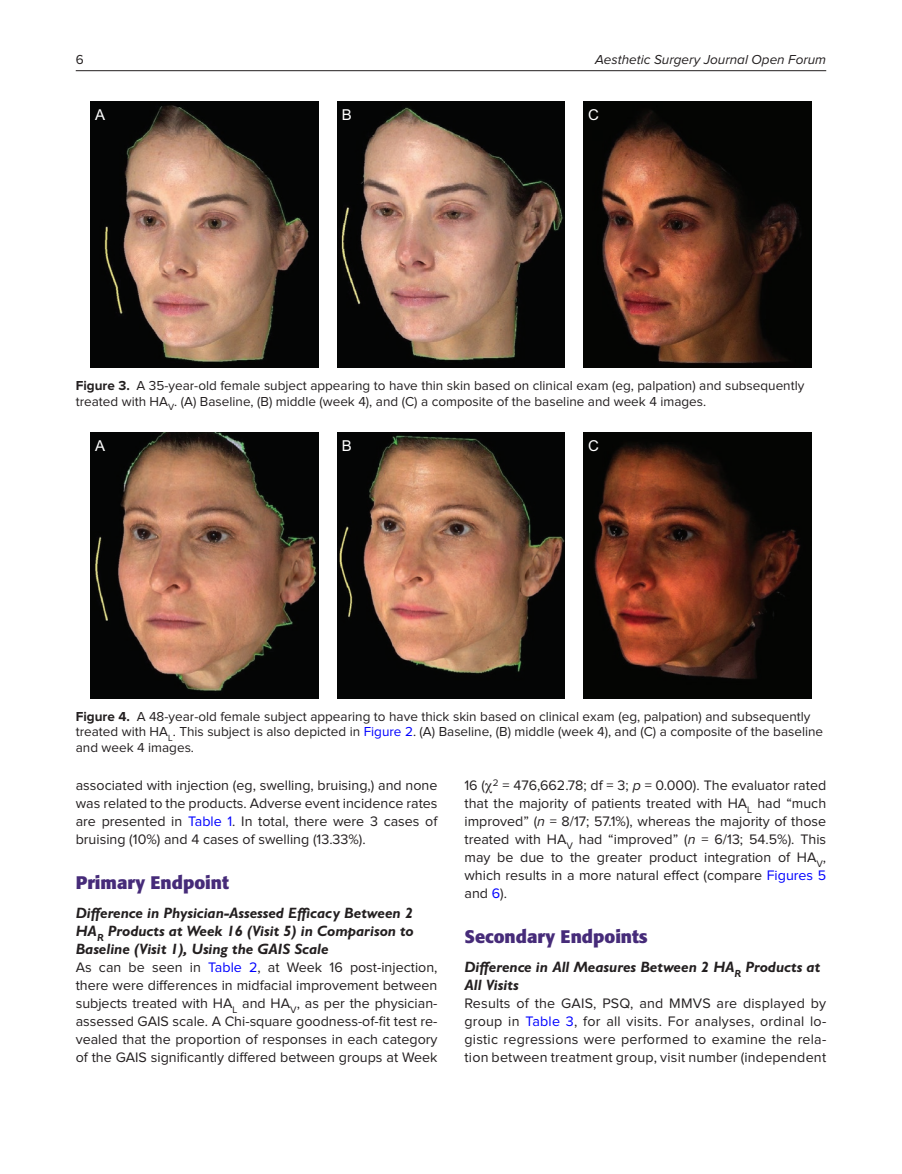
<style>
.page{position:relative;width:902px;height:1174px;background:#fff}
.page>*{position:absolute;margin:0;border:0;box-sizing:border-box;transform-origin:0 0}
.t1{font:700 18px "Formata";color:#462b79}
.t2{font:italic 700 15px/18px "Gill Sans MT Std";color:#231f20;text-align:justify}
.t3{font:15px "Arial MT Std";color:#fff}
.t4{font:14.25px/18px "Proxima Nova";color:#231f20;text-align:justify}
.t5{font:13.5px/15.8px "Proxima Nova";color:#231f20}
.t6{font:italic 13.5px "Proxima Nova";color:#231f20}
.s1{font-weight:700}
.s2{color:#00f}
.s3{font-family:"Gandhari Unicode"}
.s4{font-style:italic}
</style>
<div class="page">
<hr style="left:76px;top:70px;width:750px;height:1px;background:#231f20">
<img style="left:91px;top:102px;width:227px;height:265px">
<img style="left:337px;top:102px;width:227px;height:265px">
<img style="left:583px;top:102px;width:228px;height:265px">
<img style="left:91px;top:432px;width:227px;height:266px">
<img style="left:337px;top:432px;width:227px;height:266px">
<img style="left:583px;top:432px;width:228px;height:266px">
<p class="t5" style="left:76px;top:52px;width:9px">6</p>
<p class="t6" style="left:595px;top:54px;width:233px">Aesthetic Surgery Journal Open Forum</p>
<p class="t3" style="left:95px;top:106px;width:12px">A</p>
<p class="t3" style="left:342px;top:106px;width:12px">B</p>
<p class="t3" style="left:588px;top:106px;width:12px">C</p>
<p class="t5" style="left:76px;top:378px;width:730px"><span class="s1">Figure 3.</span> A 35-year-old female subject appearing to have thin skin based on clinical exam (eg, palpation) and subsequently treated with HA<sub>V</sub>. (A) Baseline, (B) middle (week 4), and (C) a composite of the baseline and week 4 images.</p>
<p class="t3" style="left:95px;top:437px;width:12px">A</p>
<p class="t3" style="left:342px;top:437px;width:12px">B</p>
<p class="t3" style="left:588px;top:437px;width:12px">C</p>
<p class="t5" style="left:76px;top:709px;width:748px"><span class="s1">Figure 4.</span> A 48-year-old female subject appearing to have thick skin based on clinical exam (eg, palpation) and subsequently treated with HA<sub>L</sub>. This subject is also depicted in <span class="s2">Figure 2</span>. (A) Baseline, (B) middle (week 4), and (C) a composite of the baseline and week 4 images.</p>
<p class="t4" style="left:76px;top:777px;width:363px">associated with injection (eg, swelling, bruising,) and none was related to the products. Adverse event incidence rates are presented in <span class="s2">Table 1</span>. In total, there were 3 cases of bruising (10%) and 4 cases of swelling (13.33%).</p>
<p class="t1" style="left:76px;top:871px;width:155px">Primary Endpoint</p>
<p class="t2" style="left:76px;top:903px;width:339px">Difference in Physician-Assessed Efficacy Between 2<br>HA<sub>R</sub> Products at Week 16 (Visit 5) in Comparison to Baseline (Visit 1), Using the GAIS Scale</p>
<p class="t4" style="left:76px;top:958px;width:363px">As can be seen in <span class="s2">Table 2</span>, at Week 16 post-injection, there were differences in midfacial improvement between subjects treated with HA<sub>L</sub> and HA<sub>V</sub>, as per the physician&shy;assessed GAIS scale. A Chi-square goodness-of-fit test re&shy;vealed that the proportion of responses in each category of the GAIS significantly differed between groups at Week</p>
<p class="t4" style="left:464px;top:777px;width:363px">16 (<span class="s3">χ</span><sup>2</sup> = 476,662.78; df = 3; <span class="s4">p</span> = 0.000). The evaluator rated that the majority of patients treated with HA<sub>L</sub> had “much improved” (<span class="s4">n</span> = 8/17; 57.1%), whereas the majority of those treated with HA<sub>V</sub> had “improved” (<span class="s4">n</span> = 6/13; 54.5%). This may be due to the greater product integration of HA<sub>V</sub>, which results in a more natural effect (compare <span class="s2">Figures 5 </span>and <span class="s2">6</span>).</p>
<p class="t1" style="left:464px;top:925px;width:185px">Secondary Endpoints</p>
<p class="t2" style="left:464px;top:957px;width:357px">Difference in All Measures Between 2 HA<sub>R</sub> Products at<br>All Visits</p>
<p class="t4" style="left:464px;top:994px;width:363px">Results of the GAIS, PSQ, and MMVS are displayed by group in <span class="s2">Table 3</span>, for all visits. For analyses, ordinal lo&shy;gistic regressions were performed to examine the rela&shy;tion between treatment group, visit number (independent</p>
</div>
